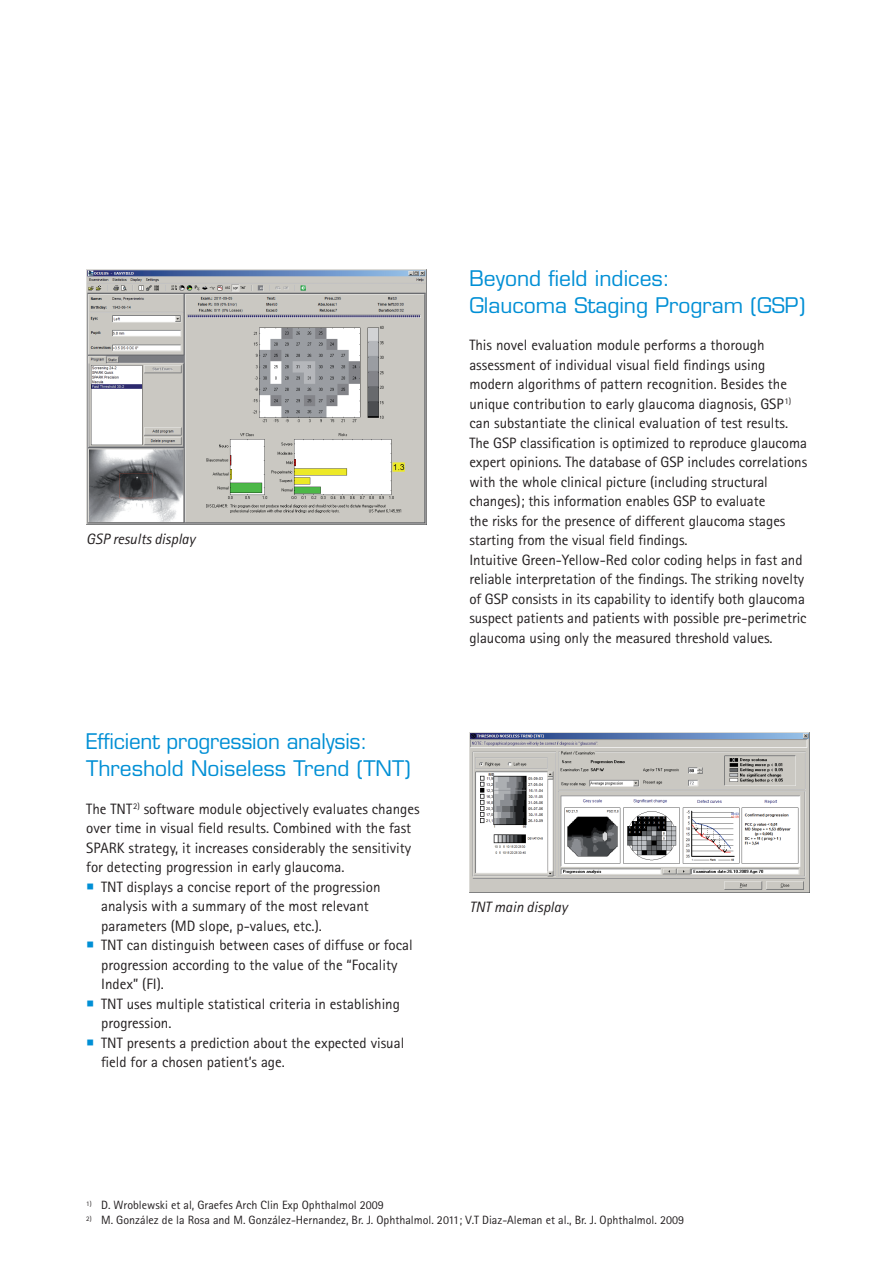
<style>
.page{position:relative;width:894px;height:1264px;background:#fff}
.page>*{position:absolute;margin:0;border:0;box-sizing:border-box;transform-origin:0 0}
.t1{font:21px/27px "Eurostile";color:#008fd5}
.t2{font:15px/19.5px "Rotis Sans Serif";color:#231f20}
.t3{font:italic 15px "Rotis Sans Serif";color:#231f20}
.t4{font:12px "Rotis Sans Serif";color:#231f20}
</style>
<div class="page">
<img style="left:86px;top:269px;width:340px;height:255px">
<img style="left:469px;top:733px;width:340px;height:159px">
<p class="t3" style="left:86px;top:530px;width:110px">GSP results display</p>
<h1 class="t1" style="left:86px;top:728px;width:326px">Efficient progression analysis:<br>Threshold Noiseless Trend (TNT)</h1>
<p class="t2" style="left:86px;top:799px;width:335px">The TNT<sup>2)</sup> software module objectively evaluates changes</p>
<p class="t2" style="left:86px;top:818px;width:326px">over time in visual field results. Combined with the fast</p>
<p class="t2" style="left:86px;top:838px;width:326px">SPARK strategy, it increases considerably the sensitivity</p>
<p class="t2" style="left:86px;top:857px;width:259px">for detecting progression in early glaucoma.</p>
<p class="t2" style="left:101px;top:877px;width:281px">TNT displays a concise report of the progression</p>
<p class="t2" style="left:101px;top:896px;width:269px">analysis with a summary of the most relevant</p>
<p class="t2" style="left:101px;top:916px;width:222px">parameters (MD slope, p-values, etc.).</p>
<p class="t2" style="left:101px;top:935px;width:313px">TNT can distinguish between cases of diffuse or focal</p>
<p class="t2" style="left:101px;top:955px;width:297px">progression according to the value of the “Focality</p>
<p class="t2" style="left:101px;top:974px;width:64px">Index” (FI).</p>
<p class="t2" style="left:101px;top:994px;width:300px">TNT uses multiple statistical criteria in establishing</p>
<p class="t2" style="left:101px;top:1013px;width:72px">progression.</p>
<p class="t2" style="left:101px;top:1033px;width:304px">TNT presents a prediction about the expected visual</p>
<p class="t2" style="left:101px;top:1052px;width:185px">field for a chosen patient’s age.</p>
<h1 class="t1" style="left:469px;top:265px;width:337px">Beyond field indices:<br>Glaucoma Staging Program (GSP)</h1>
<p class="t2" style="left:469px;top:335px;width:339px">This novel evaluation module performs a thorough assessment of individual visual field findings using modern algorithms of pattern recognition. Besides the unique contribution to early glaucoma diagnosis, GSP<sup>1) </sup>can substantiate the clinical evaluation of test results.<br>The GSP classification is optimized to reproduce glaucoma expert opinions. The database of GSP includes correlations with the whole clinical picture (including structural changes); this information enables GSP to evaluate<br>the risks for the presence of different glaucoma stages starting from the visual field findings.<br>Intuitive Green-Yellow-Red color coding helps in fast and reliable interpretation of the findings. The striking novelty of GSP consists in its capability to identify both glaucoma suspect patients and patients with possible pre-perimetric glaucoma using only the measured threshold values.</p>
<p class="t3" style="left:469px;top:898px;width:100px">TNT main display</p>
<p class="t4" style="left:86px;top:1198px;width:299px"><sup>1)</sup> D. Wroblewski et al, Graefes Arch Clin Exp Ophthalmol 2009</p>
<p class="t4" style="left:86px;top:1213px;width:599px"><sup>2)</sup> M. González de la Rosa and M. González-Hernandez, Br. J. Ophthalmol. 2011; V.T Diaz-Aleman et al., Br. J. Ophthalmol. 2009</p>
</div>
